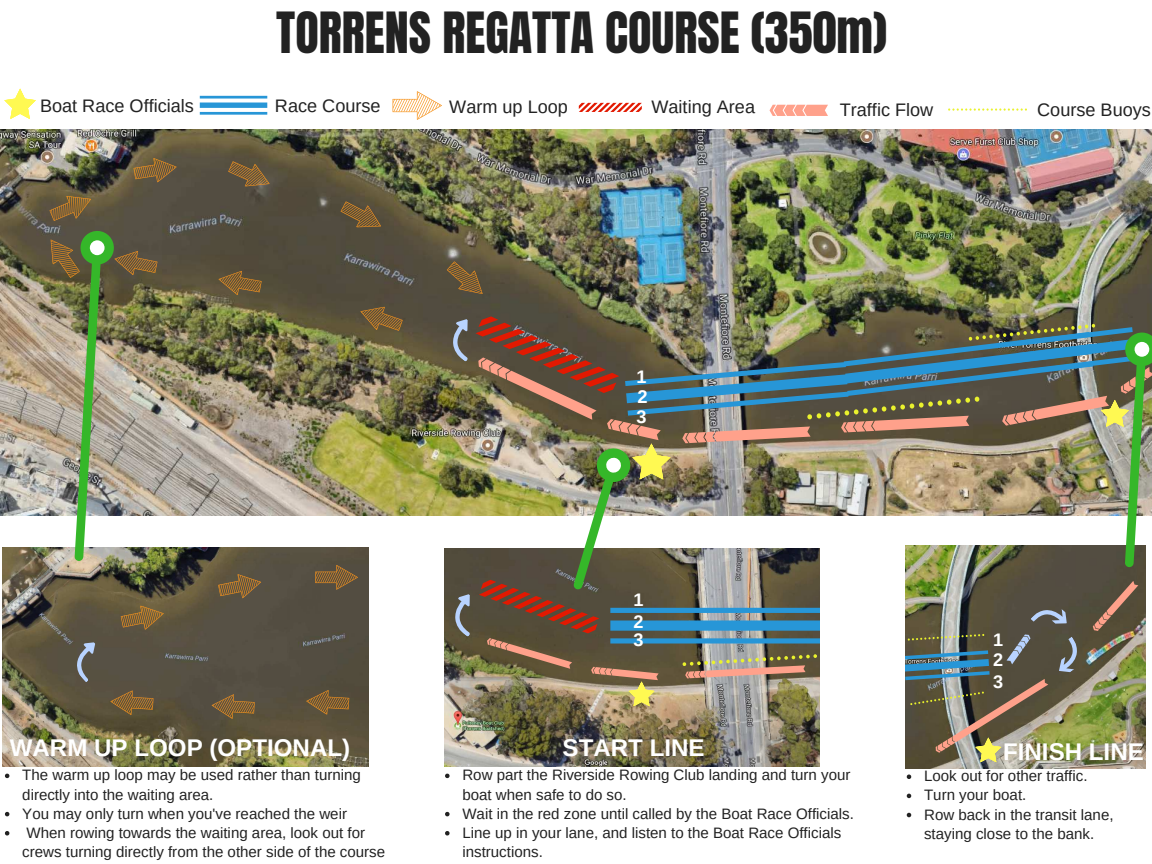
<style>
.page{position:relative;width:1152px;height:864px;background:#fff}
.page>*{position:absolute;margin:0;border:0;box-sizing:border-box;transform-origin:0 0}
.t1{font:48.3px "Anton";color:#222}
.t2{font:700 24.15px "Arimo";color:#fff}
.t3{font:700 18.3px "Arimo";color:#fff}
.t4{font:18.15px "Arimo";color:#222}
.t5{font:700 18.15px/22.2px "Arimo";color:#fff}
.t6{font:15.15px/19.2px "Arimo";color:#222}
</style>
<div class="page">
<img style="left:0;top:130px;width:1152px;height:385px">
<svg style="left:4px;top:89px;width:32px;height:30px"></svg>
<svg style="left:200px;top:96px;width:67px;height:19px"></svg>
<svg style="left:579px;top:103px;width:63px;height:9px"></svg>
<svg style="left:770px;top:105px;width:58px;height:11px"></svg>
<svg style="left:948px;top:108px;width:79px;height:3px"></svg>
<img style="left:905px;top:762px;width:240px;height:6px">
<img style="left:444px;top:548px;width:376px;height:218px">
<img style="left:3px;top:547px;width:366px;height:219px">
<svg style="left:77px;top:642px;width:18px;height:40px"></svg>
<svg style="left:5px;top:774px;width:4px;height:4px"></svg>
<svg style="left:5px;top:812px;width:4px;height:4px"></svg>
<svg style="left:5px;top:831px;width:4px;height:5px"></svg>
<svg style="left:445px;top:774px;width:5px;height:4px"></svg>
<svg style="left:445px;top:812px;width:5px;height:4px"></svg>
<svg style="left:445px;top:831px;width:5px;height:5px"></svg>
<svg style="left:907px;top:775px;width:4px;height:4px"></svg>
<svg style="left:907px;top:794px;width:4px;height:4px"></svg>
<svg style="left:907px;top:813px;width:4px;height:4px"></svg>
<svg style="left:360px;top:307px;width:43px;height:24px"></svg>
<svg style="left:219px;top:271px;width:43px;height:24px"></svg>
<svg style="left:50px;top:196px;width:41px;height:25px"></svg>
<svg style="left:134px;top:158px;width:43px;height:25px"></svg>
<svg style="left:228px;top:161px;width:42px;height:25px"></svg>
<svg style="left:341px;top:201px;width:40px;height:26px"></svg>
<svg style="left:447px;top:261px;width:36px;height:33px"></svg>
<svg style="left:393px;top:91px;width:49px;height:29px"></svg>
<svg style="left:452px;top:319px;width:16px;height:43px"></svg>
<img style="left:51px;top:230px;width:106px;height:331px">
<div style="left:90px;top:240px;width:15px;height:15px;background:#fff;border-radius:50%"></div>
<svg style="left:121px;top:606px;width:43px;height:24px"></svg>
<svg style="left:218px;top:574px;width:43px;height:24px"></svg>
<svg style="left:315px;top:565px;width:43px;height:25px"></svg>
<svg style="left:306px;top:690px;width:43px;height:25px"></svg>
<svg style="left:212px;top:694px;width:43px;height:25px"></svg>
<svg style="left:110px;top:690px;width:43px;height:25px"></svg>
<svg style="left:454px;top:594px;width:16px;height:43px"></svg>
<img style="left:476px;top:316px;width:676px;height:446px">
<h1 class="t1" style="left:276px;top:8px;width:612px">TORRENS REGATTA COURSE (350m)</h1>
<p class="t4" style="left:40px;top:94px;width:155px">Boat Race Officials</p>
<p class="t4" style="left:275px;top:94px;width:107px">Race Course</p>
<p class="t4" style="left:651px;top:95px;width:105px">Waiting Area</p>
<p class="t4" style="left:840px;top:98px;width:95px">Traffic Flow</p>
<p class="t4" style="left:1037px;top:99px;width:115px">Course Buoys</p>
<p class="t4" style="left:449px;top:95px;width:120px">Warm up Loop</p>
<p class="t5" style="left:636px;top:366px;width:12px">1</p>
<p class="t3" style="left:637px;top:384px;width:12px">2</p>
<p class="t5" style="left:637px;top:406px;width:12px">3</p>
<p class="t5" style="left:633px;top:589px;width:12px">1<br>2</p>
<p class="t5" style="left:634px;top:629px;width:12px">3</p>
<p class="t5" style="left:993px;top:630px;width:12px;line-height:20.1px">1<br>2</p>
<p class="t5" style="left:993px;top:671px;width:12px">3</p>
<h2 class="t2" style="left:10px;top:731px;width:342px">WARM UP LOOP (OPTIONAL)</h2>
<h2 class="t2" style="left:563px;top:731px;width:144px">START LINE</h2>
<h2 class="t2" style="left:1003px;top:735px;width:142px">FINISH LINE</h2>
<p class="t6" style="left:462px;top:766px;width:393px">Row part the Riverside Rowing Club landing and turn your boat when safe to do so.<br>Wait in the red zone until called by the Boat Race Officials.<br>Line up in your lane, and listen to the Boat Race Officials instructions.</p>
<p class="t6" style="left:924px;top:767px;width:191px">Look out for other traffic.<br>Turn your boat.<br>Row back in the transit lane, staying close to the bank.</p>
<p class="t6" style="left:22px;top:766px;width:364px">The warm up loop may be used rather than turning directly into the waiting area.<br>You may only turn when you've reached the weir When rowing towards the waiting area, look out for crews turning directly from the other side of the course</p>
</div>
